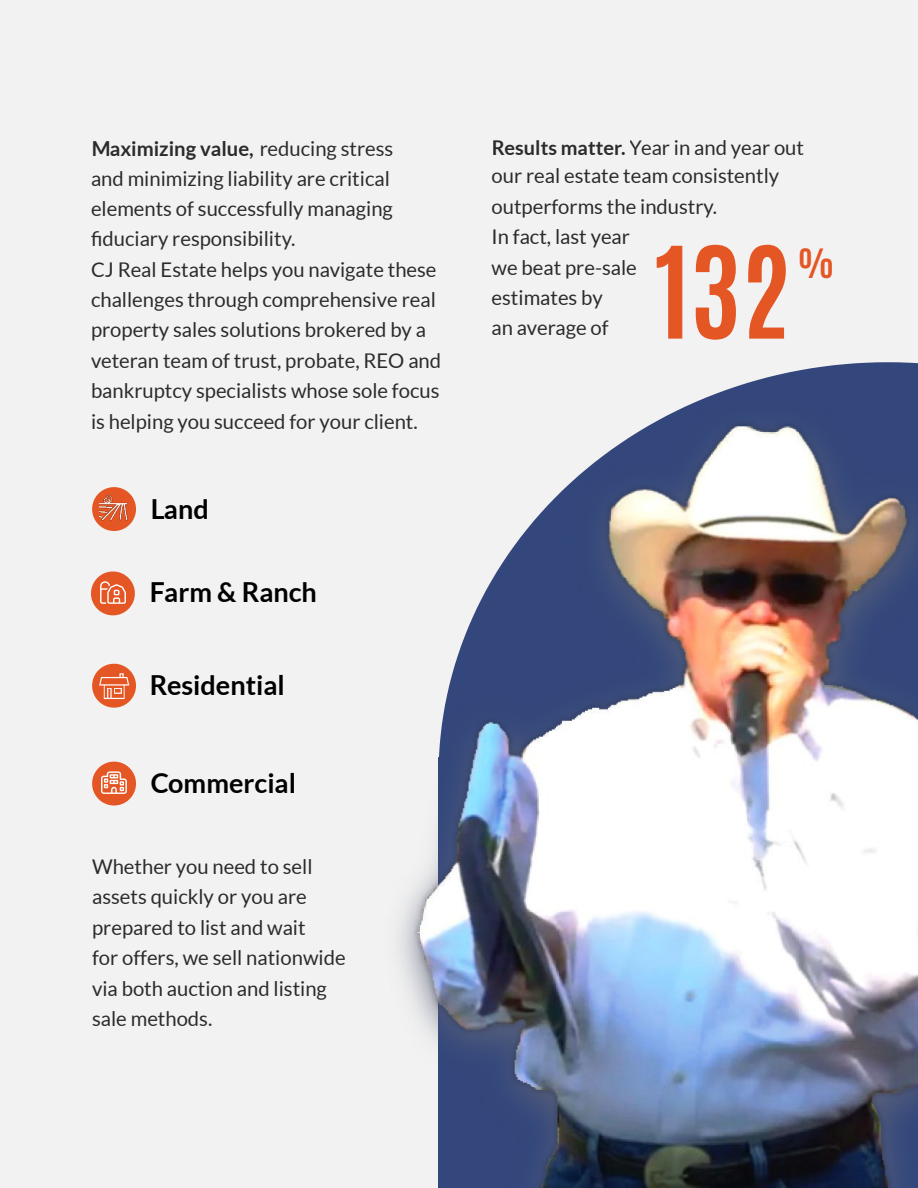
<style>
.page{position:relative;width:918px;height:1188px;background:#f2f2f2}
.page>*{position:absolute;margin:0;border:0;box-sizing:border-box;transform-origin:0 0}
.t1{font:700 108px "Antonio";color:#e55625}
.t2{font:700 33.75px "Antonio";color:#e55625}
.t3{font:700 27px "Lato";color:#000}
.t4{font:20.25px/30.3px "Lato";color:#2b2b2b}
.t5{font:700 20.25px "Lato";color:#2b2b2b}
.s1{font-weight:400}
.s2{font-weight:700;font-size:19.95px}
</style>
<div class="page">
<svg style="left:92px;top:664px;width:44px;height:44px"></svg>
<svg style="left:91px;top:572px;width:44px;height:43px"></svg>
<svg style="left:92px;top:762px;width:44px;height:44px"></svg>
<svg style="left:92px;top:487px;width:44px;height:44px"></svg>
<img style="left:100px;top:496px;width:28px;height:28px">
<img style="left:400px;top:362px;width:518px;height:826px">
<p class="t5" style="left:91px;top:137px;width:304px">Maximizing value, <span class="s1">reducing stress</span></p>
<p class="t4" style="left:91px;top:163px;width:300px">and minimizing liability are critical</p>
<p class="t4" style="left:91px;top:194px;width:303px">elements of successfully managing</p>
<p class="t4" style="left:103px;top:224px;width:194px">duciary responsibility.</p>
<p class="t4" style="left:91px;top:254px;width:347px">CJ Real Estate helps you navigate these</p>
<p class="t4" style="left:91px;top:285px;width:346px">challenges through comprehensive real</p>
<p class="t4" style="left:91px;top:315px;width:337px">property sales solutions brokered by a</p>
<p class="t4" style="left:91px;top:345px;width:352px">veteran team of trust, probate, REO and</p>
<p class="t4" style="left:91px;top:376px;width:350px">bankruptcy specialists whose sole focus</p>
<p class="t4" style="left:91px;top:406px;width:328px">is helping you succeed for your client.</p>
<h3 class="t3" style="left:150px;top:493px;width:60px">Land</h3>
<h3 class="t3" style="left:149px;top:577px;width:169px">Farm &amp; Ranch</h3>
<h3 class="t3" style="left:149px;top:670px;width:137px">Residential</h3>
<h3 class="t3" style="left:150px;top:768px;width:147px">Commercial</h3>
<p class="t4" style="left:92px;top:852px;width:255px">Whether you need to sell assets quickly or you are prepared to list and wait<br>for offers, we sell nationwide via both auction and listing sale methods.</p>
<p class="t4" style="left:492px;top:133px;width:314px"><span class="s2">Results matter.</span> Year in and year out</p>
<p class="t4" style="left:492px;top:161px;width:289px">our real estate team consistently outperforms the industry.<br>In fact, last year<br>we beat pre-sale<br>estimates by<br>an average of</p>
<h1 class="t1" style="left:655px;top:215px;width:138px">132</h1>
<h2 class="t2" style="left:797px;top:239px;width:38px">%</h2>
</div>
